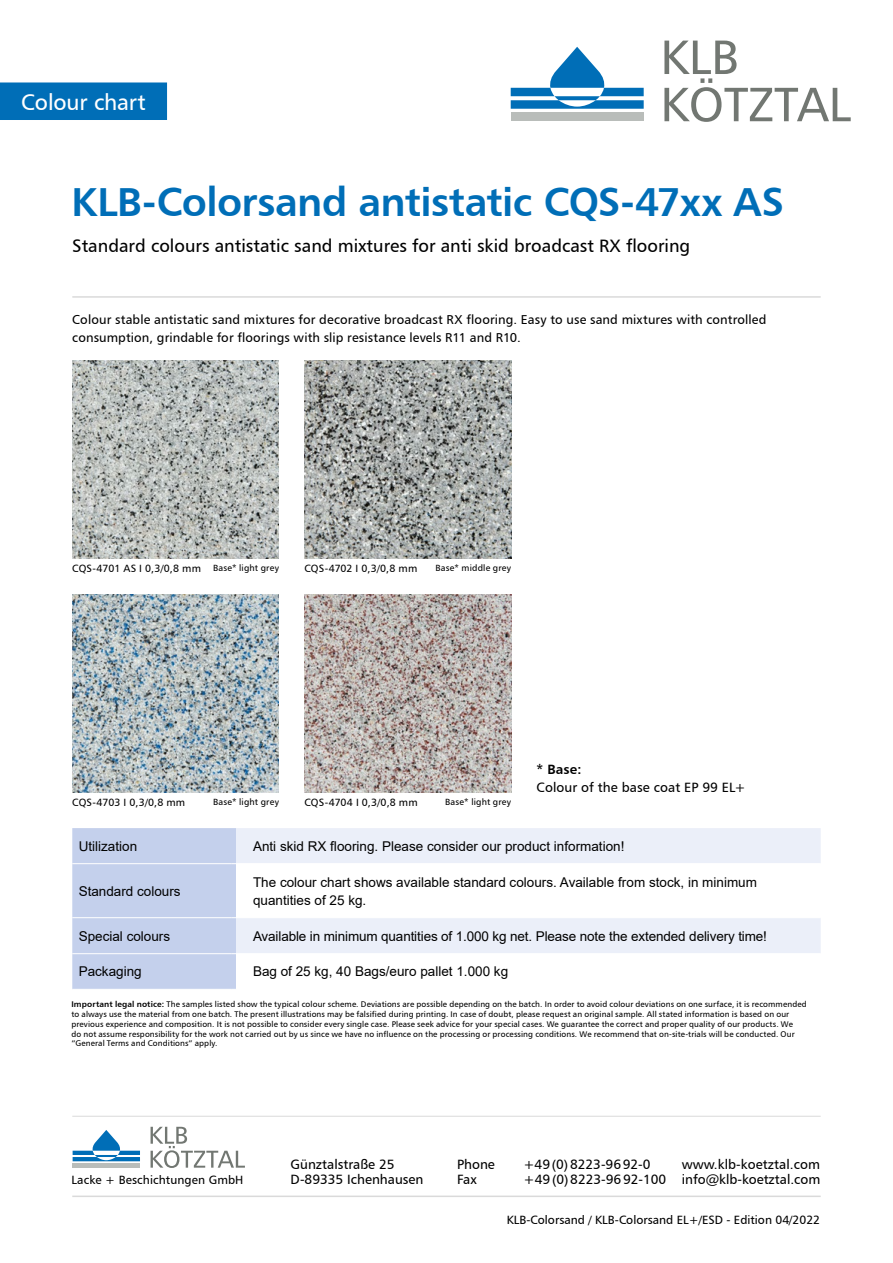
<style>
.page{position:relative;width:893px;height:1263px;background:#fff}
.page>*{position:absolute;margin:0;border:0;box-sizing:border-box;transform-origin:0 0}
.t1{font:40.5px "Humanist 777 BT Bold B";letter-spacing:-.02em;color:#006eb7}
.t2{font:22.5px "Humanist 777 BT Roman B";letter-spacing:-.005em;color:#fff}
.t3{font:18px "Humanist 777 BT Roman B";color:#000}
.t4{font:13.5px/18px "Arial";color:#000}
.t5{font:13.5px "Humanist 777 BT Roman B";color:#000}
.t6{font:13.5px "Humanist 777 BT Bold B";color:#000}
.t7{font:12.9px/18px "Humanist 777 BT Roman B";letter-spacing:.01em;color:#000}
.t8{font:12px "Humanist 777 BT Roman B";color:#000}
.t9{font:10.5px "Humanist 777 BT Roman B";letter-spacing:.01em;color:#000}
.t10{font:9px "Humanist 777 BT Roman B";letter-spacing:.02em;color:#000}
.t11{font:8.25px/9.8px "Humanist 777 BT Roman B";letter-spacing:.01em;color:#000}
.s1{font-family:"Humanist 777 BT Bold B"}
</style>
<div class="page">
<hr style="left:72px;top:296px;width:749px;height:2px;background:#dadada">
<hr style="left:72px;top:1195px;width:749px;height:2px;background:#dadada">
<hr style="left:72px;top:1116px;width:749px;height:1px;background:#dadada">
<svg style="left:151px;top:1127px;width:94px;height:41px"></svg>
<svg style="left:73px;top:1130px;width:67px;height:31px"></svg>
<hr style="left:73px;top:1163px;width:67px;height:4px;background:#b9bdba">
<svg style="left:664px;top:41px;width:187px;height:81px"></svg>
<svg style="left:511px;top:47px;width:133px;height:62px"></svg>
<div style="left:511px;top:113px;width:133px;height:8px;background:#b9bdba"></div>
<img style="left:72px;top:360px;width:207px;height:198px">
<img style="left:72px;top:594px;width:207px;height:198px">
<img style="left:304px;top:360px;width:207px;height:198px">
<img style="left:304px;top:594px;width:207px;height:198px">
<div style="left:72px;top:828px;width:164px;height:161px;background:#c4d0ec"></div>
<div style="left:236px;top:828px;width:585px;height:35px;background:#ebeff9"></div>
<div style="left:236px;top:918px;width:585px;height:35px;background:#ebeff9"></div>
<div style="left:0;top:82px;width:167px;height:38px;background:#006eb7"></div>
<h2 class="t2" style="left:21px;top:88px;width:126px">Colour chart</h2>
<h1 class="t1" style="left:72px;top:176px;width:714px">KLB-Colorsand antistatic CQS-47xx AS</h1>
<h3 class="t3" style="left:72px;top:234px;width:619px">Standard colours antistatic sand mixtures for anti skid broadcast RX flooring</h3>
<h3 class="t7" style="left:72px;top:310px;width:696px">Colour stable antistatic sand mixtures for decorative broadcast RX flooring. Easy to use sand mixtures with controlled consumption, grindable for floorings with slip resistance levels R11 and R10.</h3>
<p class="t9" style="left:72px;top:561px;width:130px">CQS-4701 AS I 0,3/0,8 mm</p>
<p class="t10" style="left:213px;top:563px;width:67px">Base* light grey</p>
<p class="t9" style="left:304px;top:561px;width:114px">CQS-4702 I 0,3/0,8 mm</p>
<p class="t10" style="left:435px;top:563px;width:77px">Base* middle grey</p>
<p class="t9" style="left:72px;top:795px;width:114px">CQS-4703 I 0,3/0,8 mm</p>
<h3 class="t4" style="left:79px;top:837px;width:60px">Utilization</h3>
<h3 class="t4" style="left:79px;top:882px;width:104px">Standard colours</h3>
<h3 class="t4" style="left:79px;top:927px;width:93px">Special colours</h3>
<h3 class="t4" style="left:79px;top:962px;width:65px">Packaging</h3>
<p class="t10" style="left:213px;top:797px;width:67px">Base* light grey</p>
<p class="t9" style="left:304px;top:795px;width:115px">CQS-4704 I 0,3/0,8 mm</p>
<p class="t10" style="left:445px;top:797px;width:67px">Base* light grey</p>
<h3 class="t6" style="left:537px;top:761px;width:46px">* Base:</h3>
<h3 class="t5" style="left:537px;top:779px;width:211px">Colour of the base coat EP 99 EL+</h3>
<h3 class="t4" style="left:253px;top:837px;width:373px">Anti skid RX flooring. Please consider our product information!</h3>
<h3 class="t4" style="left:253px;top:873px;width:505px">The colour chart shows available standard colours. Available from stock, in minimum quantities of 25 kg.</h3>
<h3 class="t4" style="left:253px;top:927px;width:516px">Available in minimum quantities of 1.000 kg net. Please note the extended delivery time!</h3>
<h3 class="t4" style="left:253px;top:962px;width:257px">Bag of 25 kg, 40 Bags/euro pallet 1.000 kg</h3>
<p class="t11" style="left:71px;top:999px;width:737px"><span class="s1">Important legal notice:</span> The samples listed show the typical colour scheme. Deviations are possible depending on the batch. In order to avoid colour deviations on one surface, it is recommended to always use the material from one batch. The present illustrations may be falsified during printing. In case of doubt, please request an original sample. All stated information is based on our previous experience and composition. It is not possible to consider every single case. Please seek advice for your special cases. We guarantee the correct and proper quality of our products. We<br>do not assume responsibility for the work not carried out by us since we have no influence on the processing or processing conditions. We recommend that on-site-trials will be conducted. Our “General Terms and Conditions” apply.</p>
<h3 class="t5" style="left:291px;top:1156px;width:106px">Günztalstraße 25</h3>
<h3 class="t5" style="left:457px;top:1156px;width:39px">Phone</h3>
<h3 class="t5" style="left:523px;top:1156px;width:129px">+49(0)8223-9692-0</h3>
<h3 class="t5" style="left:682px;top:1156px;width:140px">www.klb-koetztal.com</h3>
<h3 class="t8" style="left:72px;top:1172px;width:173px">Lacke + Beschichtungen GmbH</h3>
<h3 class="t5" style="left:291px;top:1171px;width:134px">D-89335 Ichenhausen</h3>
<h3 class="t5" style="left:457px;top:1171px;width:21px">Fax</h3>
<h3 class="t5" style="left:524px;top:1171px;width:298px">+49(0)8223-9692-100 info@klb-koetztal.com</h3>
<h3 class="t8" style="left:507px;top:1212px;width:315px">KLB-Colorsand / KLB-Colorsand EL+/ESD - Edition 04/2022</h3>
</div>
